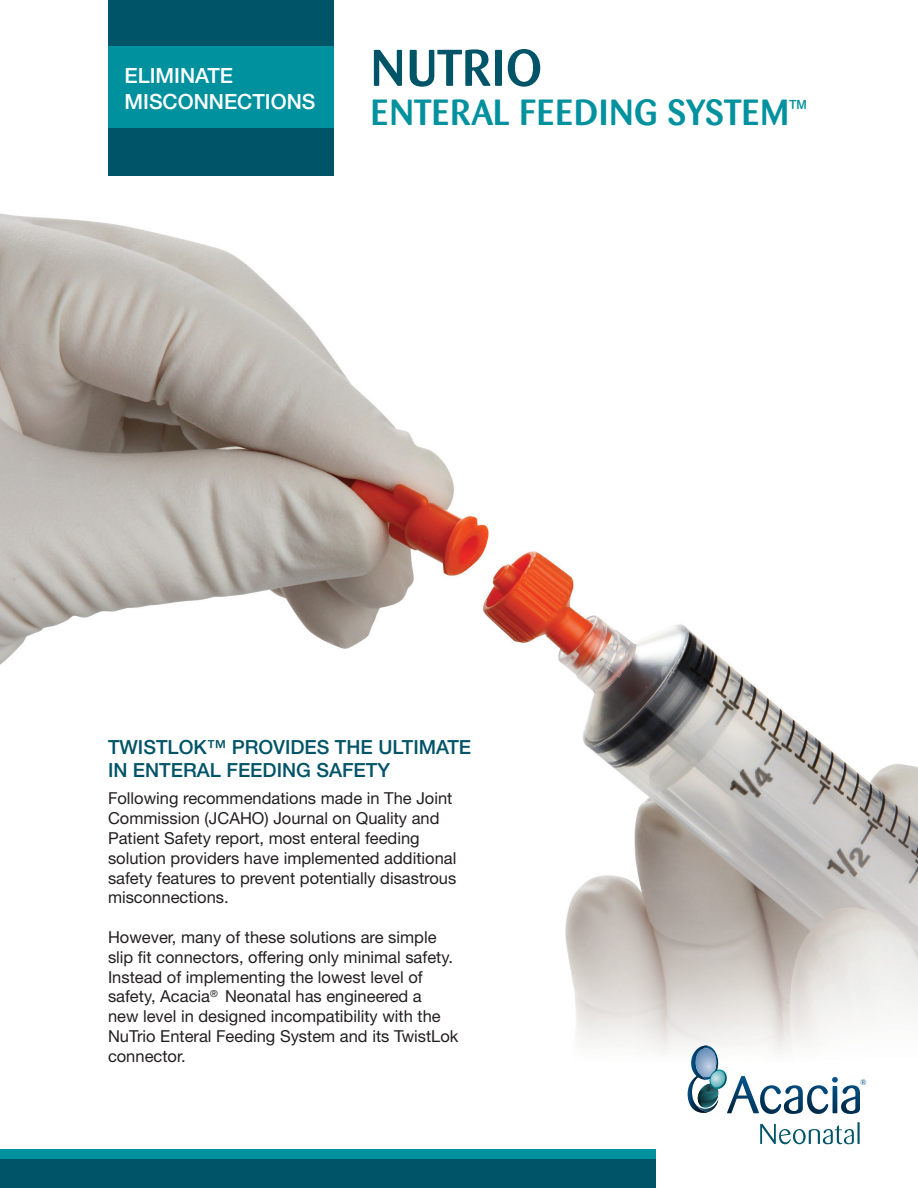
<style>
.page{position:relative;width:918px;height:1188px;background:#fff}
.page>*{position:absolute;margin:0;border:0;box-sizing:border-box;transform-origin:0 0}
.t1{font:500 51px "Barmeno";letter-spacing:.02em;color:#005467}
.t2{font:500 36px "Barmeno";letter-spacing:.02em;color:#00919f}
.t3{font:500 21px "Helvetica Neue";color:#fff}
.t4{font:500 19.5px/23.4px "Helvetica Neue";color:#005467}
.t5{font:16.5px/19.8px "Helvetica Neue";color:#231f20}
.t6{font:7.95px "Barmeno";color:#004b81}
</style>
<div class="page">
<img style="left:0;top:213px;width:918px;height:932px">
<div style="left:0;top:1149px;width:656px;height:11px;background:#00919f"></div>
<div style="left:0;top:1160px;width:656px;height:28px;background:#005467"></div>
<div style="left:108px;top:0;width:226px;height:176px;background:#005467"></div>
<svg style="left:760px;top:1122px;width:100px;height:22px"></svg>
<svg style="left:688px;top:1046px;width:172px;height:68px"></svg>
<div style="left:108px;top:46px;width:226px;height:82px;background:#00919f"></div>
<p class="t3" style="left:124px;top:63px;width:110px">ELIMINATE</p>
<p class="t3" style="left:124px;top:89px;width:192px">MISCONNECTIONS</p>
<p class="t1" style="left:371px;top:38px;width:173px">NUTRIO</p>
<p class="t2" style="left:371px;top:91px;width:438px">ENTERAL FEEDING SYSTEM<sup>™</sup></p>
<p class="t4" style="left:108px;top:735px;width:365px">TWISTLOK™ PROVIDES THE ULTIMATE<br>IN ENTERAL FEEDING SAFETY</p>
<p class="t5" style="left:108px;top:788px;width:350px">Following recommendations made in The Joint Commission (JCAHO) Journal on Quality and Patient Safety report, most enteral feeding solution providers have implemented additional safety features to prevent potentially disastrous misconnections.</p>
<p class="t5" style="left:108px;top:927px;width:352px">However, many of these solutions are simple slip fit connectors, offering only minimal safety.<br>Instead of implementing the lowest level of safety, Acacia<sup>®</sup> Neonatal has engineered a<br>new level in designed incompatibility with the NuTrio Enteral Feeding System and its TwistLok connector.</p>
<p class="t6" style="left:860px;top:1078px;width:8px">®</p>
</div>
